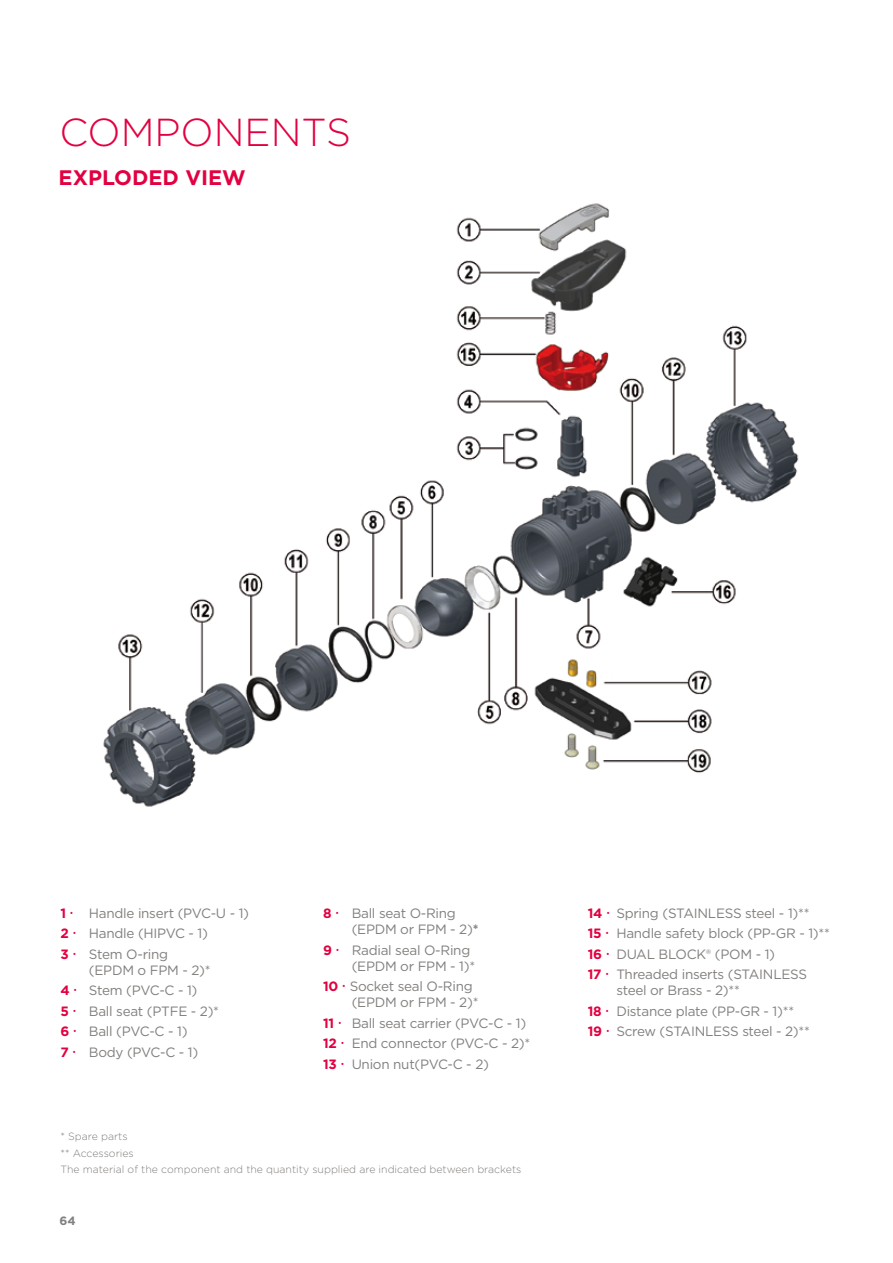
<style>
.page{position:relative;width:893px;height:1263px;background:#fff}
.page>*{position:absolute;margin:0;border:0;box-sizing:border-box;transform-origin:0 0}
.t1{font:300 39px "Gotham";color:#e20040}
.t2{font:700 21px "Gotham";color:#e20040}
.t3{font:13.5px/20.4px "Gotham";letter-spacing:-.02em;color:#827f7c}
.t4{font:700 13.5px "Gotham";color:#e20040}
.t5{font:700 12px "Gotham";color:#827f7c}
.t6{font:300 10.5px/16.8px "Gotham";color:#827f7c}
.s1{font-weight:700}
.s2{font-weight:700;color:#e20040}
</style>
<div class="page">
<img style="left:103px;top:203px;width:696px;height:604px">
<h1 class="t1" style="left:60px;top:108px;width:151px">COM PONEN</h1>
<h1 class="t1" style="left:301px;top:108px;width:46px">TS</h1>
<h2 class="t2" style="left:59px;top:164px;width:169px">EXPLODED VIEW</h2>
<p class="t4" style="left:60px;top:904px;width:7px">1</p>
<p class="t3" style="left:89px;top:903px;width:162px">Handle insert (PVC-U - 1)</p>
<p class="t4" style="left:60px;top:925px;width:10px">2</p>
<p class="t3" style="left:89px;top:923px;width:121px">Handle (HIPVC - 1)</p>
<p class="t4" style="left:60px;top:945px;width:10px">3</p>
<p class="t3" style="left:89px;top:946px;width:123px;line-height:16.2px">Stem O-ring (EPDM o FPM - 2)*</p>
<p class="t4" style="left:60px;top:982px;width:11px">4</p>
<p class="t3" style="left:89px;top:980px;width:110px">Stem (PVC-C - 1)</p>
<p class="t4" style="left:60px;top:1002px;width:10px">5</p>
<p class="t3" style="left:89px;top:1001px;width:132px">Ball seat (PTFE - 2)*</p>
<p class="t4" style="left:60px;top:1023px;width:10px">6</p>
<p class="t3" style="left:89px;top:1021px;width:100px">Ball (PVC-C - 1)</p>
<p class="t4" style="left:60px;top:1043px;width:10px">7</p>
<p class="t3" style="left:89px;top:1041px;width:111px">Body (PVC-C - 1)</p>
<p class="t4" style="left:323px;top:904px;width:10px">8</p>
<p class="t3" style="left:352px;top:905px;width:128px;line-height:16.2px">Ball seat O-Ring (EPDM or FPM - 2)<span class="s1">*</span></p>
<p class="t4" style="left:323px;top:941px;width:10px">9</p>
<p class="t3" style="left:352px;top:941px;width:125px;line-height:16.2px">Radial seal O-Ring (EPDM or FPM - 1)*</p>
<p class="t3" style="left:352px;top:978px;width:128px;line-height:16.2px;text-indent:-28px"><span class="s2">10</span> Socket seal O-Ring (EPDM or FPM - 2)*</p>
<p class="t4" style="left:323px;top:1014px;width:13px">11</p>
<p class="t3" style="left:323px;top:1012px;width:209px;text-indent:28px">Ball seat carrier (PVC-C - 1)<br><span class="s2">12</span> End connector (PVC-C - 2)*<br><span class="s2">13</span> Union nut(PVC-C - 2)</p>
<p class="t6" style="left:61px;top:1127px;width:462px">* Spare parts<br>** Accessories<br>The material of the component and the quantity supplied are indicated between brackets</p>
<p class="t5" style="left:60px;top:1212px;width:18px">64</p>
<p class="t3" style="left:588px;top:903px;width:243px"><span class="s2">14</span> Spring (STAINLESS steel - 1)**<br><span class="s2">15</span> Handle safety block (PP-GR - 1)**<br><span class="s2">16</span> DUAL BLOCK® (POM - 1)<br><span class="s2">17</span> Threaded inserts (STAINLESS</p>
<p class="t3" style="left:588px;top:980px;width:224px;text-indent:28px">steel or Brass - 2)**<br><span class="s2">18</span> Distance plate (PP-GR - 1)**<br><span class="s2">19</span> Screw (STAINLESS steel - 2)**</p>
</div>
